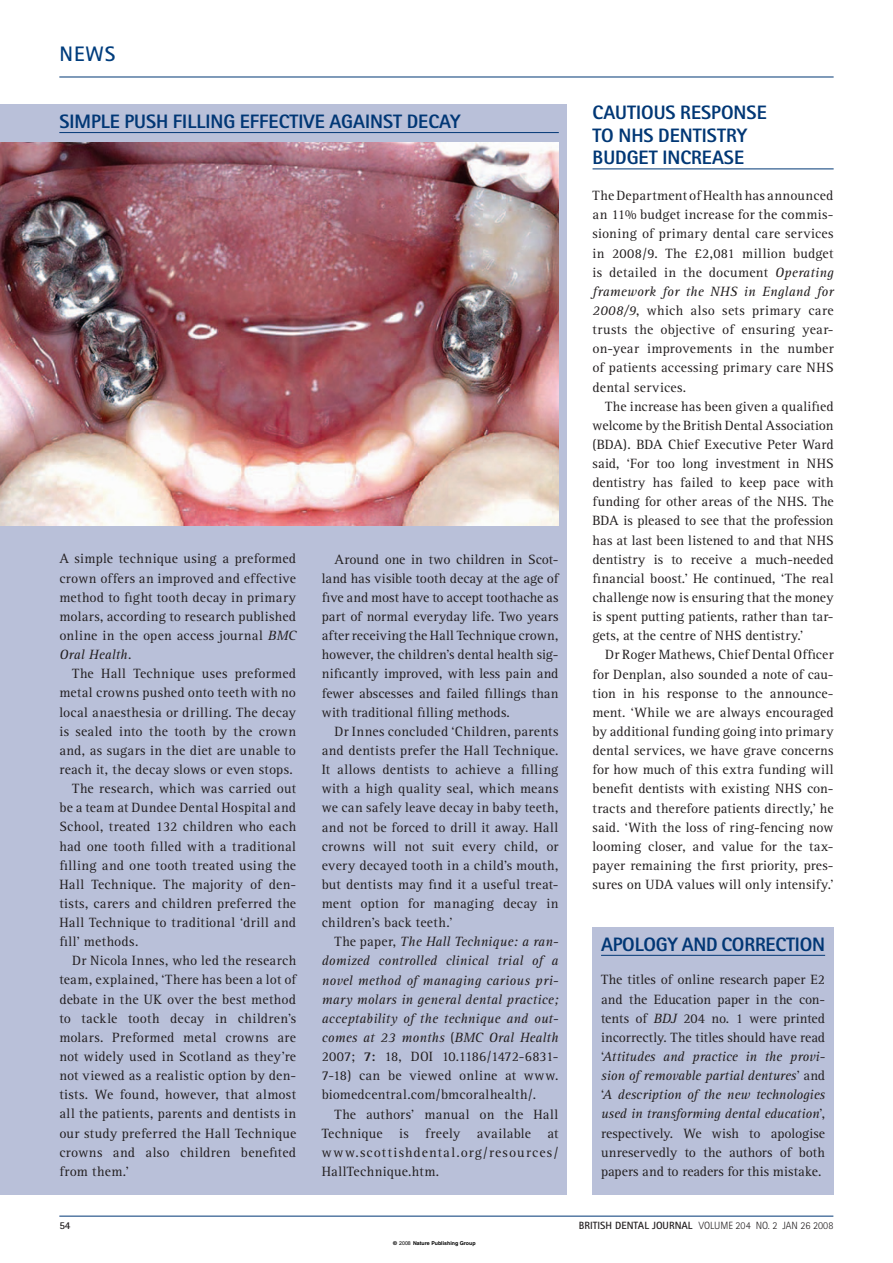
<style>
.page{position:relative;width:893px;height:1263px;background:#fff}
.page>*{position:absolute;margin:0;border:0;box-sizing:border-box;transform-origin:0 0}
.t1{font:700 21px "Rotis Sans Serif";color:#013d7d}
.t2{font:800 19.5px/22.4px "Rotis Sans Serif";color:#013775}
.t3{font:13.95px/19.2px "Rotis Serif";letter-spacing:.015em;color:#231f20;text-align:justify}
.t4{font:italic 13.95px/19.2px "Rotis Serif";letter-spacing:.01em;color:#231f20;text-align:justify}
.t5{font:13.95px "Rotis Serif";letter-spacing:-.005em;color:#231f20}
.t6{font:13.95px "Rotis Serif";letter-spacing:.035em;color:#231f20}
.t7{font:13.95px "Rotis Serif";letter-spacing:.085em;color:#231f20}
.t8{font:300 10.5px "Rotis Sans Serif";color:#231f20}
.t9{font:700 10.5px "Rotis Sans Serif";color:#231f20}
.t10{font:700 5.25px "Helvetica";color:#000}
.s1{font-style:italic}
.s2{font-style:normal}
.s3{font-weight:700}
.s4{font-family:"Arial";font-weight:400}
</style>
<div class="page">
<hr style="left:59px;top:77px;width:774px;height:1px;background:#013775">
<hr style="left:59px;top:1216px;width:774px;height:1px;background:#013775">
<hr style="left:592px;top:169px;width:241px;height:1px;background:#013775">
<div style="left:592px;top:965px;width:241px;height:230px;background:#b9c0d9"></div>
<div style="left:592px;top:927px;width:241px;height:38px;background:#b9c0d9"></div>
<div style="left:0;top:104px;width:567px;height:1091px;background:#b9c0d9"></div>
<hr style="left:59px;top:132px;width:500px;height:1px;background:#013775">
<img style="left:0;top:143px;width:558px;height:382px">
<hr style="left:601px;top:955px;width:224px;height:1px;background:#013775">
<p class="t1" style="left:59px;top:47px;width:58px">NEWS</p>
<p class="t2" style="left:59px;top:112px;width:403px">SIMPLE PUSH FILLING EFFECTIVE AGAINST DECAY</p>
<p class="t3" style="left:59px;top:550px;width:238px">A simple technique using a preformed</p>
<p class="t3" style="left:59px;top:570px;width:238px">crown offers an improved and effective</p>
<p class="t3" style="left:59px;top:589px;width:238px">method to fight tooth decay in primary</p>
<p class="t3" style="left:59px;top:608px;width:238px">molars, according to research published</p>
<p class="t3" style="left:59px;top:627px;width:238px">online in the open access journal <span class="s1">BMC</span></p>
<p class="t4" style="left:59px;top:646px;width:74px">Oral Health<span class="s2">.</span></p>
<p class="t3" style="left:72px;top:665px;width:225px">The Hall Technique uses preformed</p>
<p class="t3" style="left:59px;top:684px;width:238px">metal crowns pushed onto teeth with no</p>
<p class="t3" style="left:59px;top:704px;width:238px">local anaesthesia or drilling. The decay</p>
<p class="t3" style="left:59px;top:723px;width:238px">is sealed into the tooth by the crown</p>
<p class="t3" style="left:59px;top:742px;width:238px">and, as sugars in the diet are unable to</p>
<p class="t3" style="left:59px;top:761px;width:235px">reach it, the decay slows or even stops.</p>
<p class="t3" style="left:72px;top:780px;width:225px">The research, which was carried out</p>
<p class="t3" style="left:59px;top:799px;width:238px">be a team at Dundee Dental Hospital and</p>
<p class="t3" style="left:59px;top:818px;width:238px">School, treated 132 children who each</p>
<p class="t3" style="left:59px;top:838px;width:238px">had one tooth filled with a traditional</p>
<p class="t3" style="left:59px;top:857px;width:238px">filling and one tooth treated using the</p>
<p class="t3" style="left:59px;top:876px;width:238px">Hall Technique. The majority of den-</p>
<p class="t3" style="left:59px;top:895px;width:238px">tists, carers and children preferred the</p>
<p class="t6" style="left:59px;top:917px;width:238px">Hall Technique to traditional ‘drill and</p>
<p class="t3" style="left:59px;top:933px;width:81px">fill’ methods.</p>
<p class="t3" style="left:72px;top:952px;width:225px">Dr Nicola Innes, who led the research</p>
<p class="t3" style="left:59px;top:972px;width:238px">team, explained, ‘There has been a lot of</p>
<p class="t3" style="left:59px;top:991px;width:238px">debate in the UK over the best method</p>
<p class="t3" style="left:59px;top:1010px;width:238px">to tackle tooth decay in children’s</p>
<p class="t3" style="left:59px;top:1029px;width:238px">molars. Preformed metal crowns are</p>
<p class="t3" style="left:59px;top:1048px;width:238px">not widely used in Scotland as they’re</p>
<p class="t3" style="left:59px;top:1067px;width:238px">not viewed as a realistic option by den-</p>
<p class="t3" style="left:59px;top:1086px;width:238px">tists. We found, however, that almost</p>
<p class="t3" style="left:59px;top:1105px;width:238px">all the patients, parents and dentists in</p>
<p class="t3" style="left:59px;top:1125px;width:238px">our study preferred the Hall Technique</p>
<p class="t3" style="left:59px;top:1144px;width:238px">crowns and also children benefited</p>
<p class="t3" style="left:59px;top:1163px;width:71px">from them.’</p>
<p class="t3" style="left:334px;top:551px;width:225px">Around one in two children in Scot-</p>
<p class="t5" style="left:322px;top:573px;width:238px">land has visible tooth decay at the age of</p>
<p class="t5" style="left:322px;top:592px;width:238px">five and most have to accept toothache as</p>
<p class="t3" style="left:322px;top:608px;width:238px">part of normal everyday life. Two years</p>
<p class="t3" style="left:322px;top:627px;width:238px">after receiving the Hall Technique crown,</p>
<p class="t3" style="left:322px;top:646px;width:238px">however, the children’s dental health sig-</p>
<p class="t3" style="left:322px;top:665px;width:238px">nificantly improved, with less pain and</p>
<p class="t3" style="left:322px;top:685px;width:238px">fewer abscesses and failed fillings than</p>
<p class="t3" style="left:322px;top:704px;width:190px">with traditional filling methods.</p>
<p class="t3" style="left:334px;top:723px;width:225px">Dr Innes concluded ‘Children, parents</p>
<p class="t3" style="left:322px;top:742px;width:238px">and dentists prefer the Hall Technique.</p>
<p class="t3" style="left:322px;top:761px;width:238px">It allows dentists to achieve a filling</p>
<p class="t3" style="left:322px;top:780px;width:238px">with a high quality seal, which means</p>
<p class="t3" style="left:322px;top:799px;width:238px">we can safely leave decay in baby teeth,</p>
<p class="t3" style="left:322px;top:819px;width:238px">and not be forced to drill it away. Hall</p>
<p class="t3" style="left:322px;top:838px;width:238px">crowns will not suit every child, or</p>
<p class="t3" style="left:322px;top:857px;width:238px">every decayed tooth in a child’s mouth,</p>
<p class="t3" style="left:322px;top:876px;width:238px">but dentists may find it a useful treat-</p>
<p class="t3" style="left:322px;top:895px;width:238px">ment option for managing decay in</p>
<p class="t3" style="left:322px;top:914px;width:132px">children’s back teeth.’</p>
<p class="t4" style="left:334px;top:933px;width:225px"><span class="s2">The paper,</span> The Hall Technique: a ran-</p>
<p class="t4" style="left:322px;top:952px;width:238px">domized controlled clinical trial of a</p>
<p class="t4" style="left:322px;top:972px;width:238px">novel method of managing carious pri-</p>
<p class="t4" style="left:322px;top:991px;width:238px">mary molars in general dental practice;</p>
<p class="t4" style="left:322px;top:1010px;width:238px">acceptability of the technique and out-</p>
<p class="t4" style="left:322px;top:1029px;width:238px">comes at 23 months <span class="s2">(</span>BMC Oral Health</p>
<p class="t5" style="left:322px;top:1051px;width:238px">2007; <span class="s3">7:</span> 18, DOI 10.1186/1472-6831-</p>
<p class="t3" style="left:322px;top:1067px;width:238px">7-18) can be viewed online at www.</p>
<p class="t3" style="left:322px;top:1086px;width:216px">biomedcentral.com/bmcoralhealth/.</p>
<p class="t3" style="left:334px;top:1106px;width:225px">The authors’ manual on the Hall</p>
<p class="t3" style="left:322px;top:1125px;width:238px">Technique is freely available at</p>
<p class="t7" style="left:322px;top:1147px;width:238px">www.scottishdental.org/resources/</p>
<p class="t3" style="left:322px;top:1163px;width:119px">HallTechnique.htm.</p>
<h4 class="t2" style="left:592px;top:104px;width:176px">CAUTIOUS RESPONSE<br>TO NHS DENTISTRY<br>BUDGET INCREASE</h4>
<p class="t3" style="left:592px;top:187px;width:242px">The Department of Health has announced an 11% budget increase for the commis&shy;sioning of primary dental care services in 2008/9. The £2,081 million budget is detailed in the document <span class="s1">Operating framework for the NHS in England for 2008/9</span>, which also sets primary care trusts the objective of ensuring year&shy;on-year improvements in the number of patients accessing primary care NHS dental services.</p>
<p class="t3" style="left:592px;top:398px;width:242px;text-indent:13px">The increase has been given a qualified welcome by the British Dental Association (BDA). BDA Chief Executive Peter Ward said, ‘For too long investment in NHS dentistry has failed to keep pace with funding for other areas of the NHS. The BDA is pleased to see that the profession has at last been listened to and that NHS dentistry is to receive a much-needed financial boost.’ He continued, ‘The real challenge now is ensuring that the money is spent putting patients, rather than tar&shy;gets, at the centre of NHS dentistry.’</p>
<p class="t3" style="left:592px;top:646px;width:242px;text-indent:13px">Dr Roger Mathews, Chief Dental Officer for Denplan, also sounded a note of cau&shy;tion in his response to the announce&shy;ment. ‘While we are always encouraged by additional funding going into primary dental services, we have grave concerns for how much of this extra funding will benefit dentists with existing NHS con&shy;tracts and therefore patients directly,’ he said. ‘With the loss of ring-fencing now looming closer, and value for the tax&shy;payer remaining the first priority, pres&shy;sures on UDA values will only intensify.’</p>
<h4 class="t2" style="left:601px;top:935px;width:225px">APOLOGY AND CORRECTION</h4>
<p class="t3" style="left:601px;top:971px;width:225px">The titles of online research paper E2 and the Education paper in the con&shy;tents of <span class="s1">BDJ</span> 204 no. 1 were printed incorrectly. The titles should have read</p>
<p class="t4" style="left:601px;top:1048px;width:225px"><span class="s2">‘</span>Attitudes and practice in the provi&shy;sion of removable partial dentures<span class="s2">’ and ‘</span>A description of the new technologies used in transforming dental education<span class="s2">’,</span></p>
<p class="t3" style="left:601px;top:1125px;width:74px">respectively.</p>
<p class="t3" style="left:601px;top:1125px;width:225px;text-indent:82px">We wish to apologise unreservedly to the authors of both papers and to readers for this mistake.</p>
<p class="t9" style="left:59px;top:1222px;width:13px">54</p>
<p class="t8" style="left:578px;top:1222px;width:256px"><span class="s3">BRITISH DENTAL JOURNAL</span> VOLUME 204 NO. 2 JAN 26 2008</p>
<p class="t10" style="left:393px;top:1239px;width:84px">© <span class="s4">2008</span> Nature Publishing Group</p>
</div>
